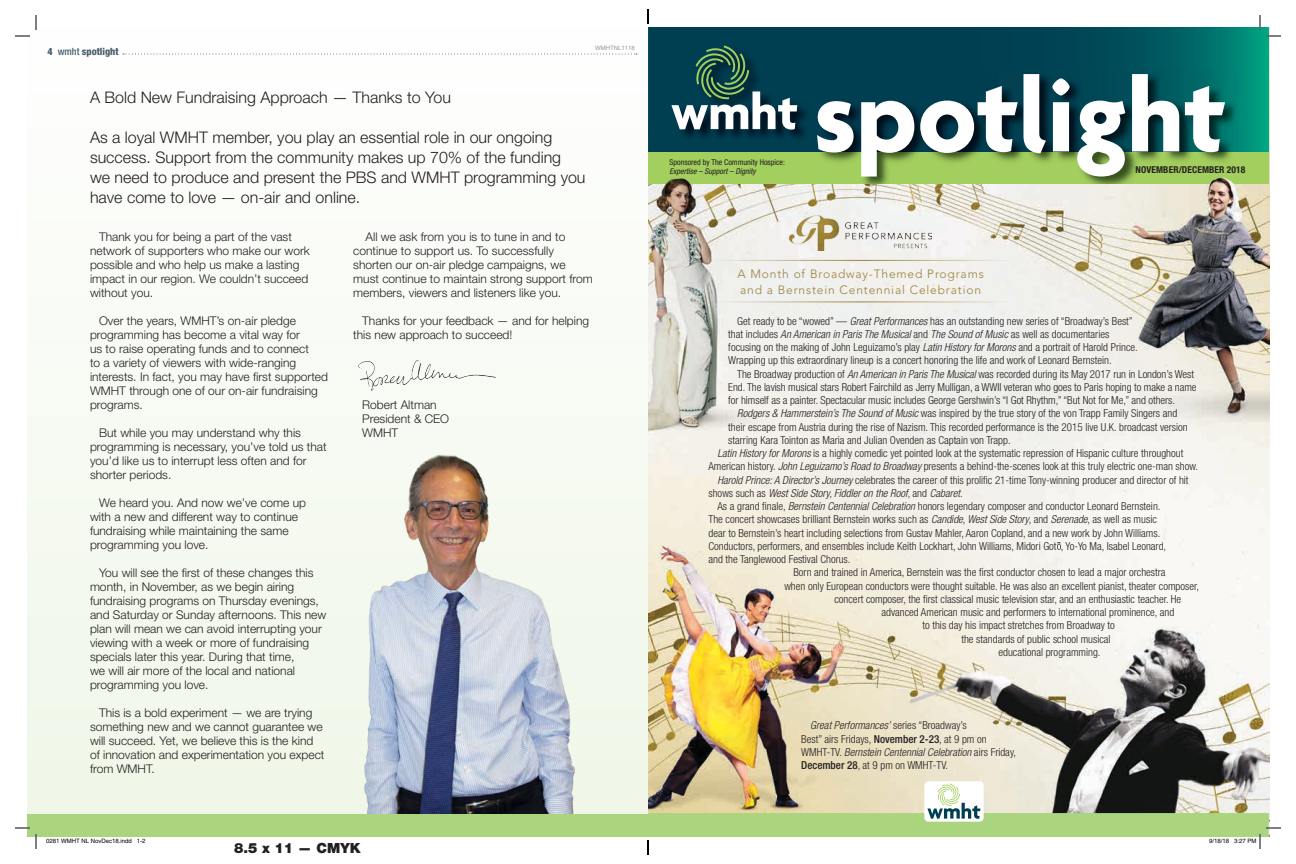
<style>
.page{position:relative;width:1296px;height:864px;background:#fff}
.page>*{position:absolute;margin:0;border:0;box-sizing:border-box;transform-origin:0 0}
.t1{font:300 16px/20px "Helvetica Neue";color:#231f20}
.t2{font:900 14px "Helvetica Neue";color:#231f20}
.t3{font:300 12px/14px "Helvetica Neue";color:#231f20}
.t4{font:300 12px/16px "Avenir";letter-spacing:.07em;color:#99813a}
.t5{font:300 condensed 11px/13.3px "Helvetica Neue";color:#231f20}
.t6{font:italic 300 condensed 11px "Helvetica Neue";color:#231f20}
.t7{font:800 condensed 10px "Helvetica Neue";color:#425867}
.t8{font:700 condensed 9.5px "Helvetica Neue";letter-spacing:.01em;color:#231f20}
.t9{font:condensed 8px "Helvetica Neue";color:#231f20}
.t10{font:italic condensed 8px "Helvetica Neue";color:#231f20}
.t11{font:6px "Helvetica";color:#000}
.t12{font:6px "Helvetica";color:#949698}
.s1{font-weight:500}
.s2{font-style:italic}
.s3{font-style:normal}
</style>
<div class="page">
<img style="left:648px;top:215px;width:621px;height:568px">
<svg style="left:1057px;top:542px;width:4px;height:8px"></svg>
<hr style="left:712px;top:260px;width:297px;height:1px;background:#99813a">
<hr style="left:712px;top:302px;width:297px;height:1px;background:#99813a">
<img style="left:789px;top:215px;width:143px;height:36px">
<svg style="left:648px;top:27px;width:621px;height:125px;background:#00515b"></svg>
<div style="left:648px;top:152px;width:621px;height:32px;background:#a3cf5e"></div>
<img style="left:815px;top:70px;width:426px;height:87px">
<svg style="left:817px;top:101px;width:37px;height:52px"></svg>
<svg style="left:861px;top:101px;width:53px;height:56px"></svg>
<svg style="left:920px;top:86px;width:98px;height:67px"></svg>
<svg style="left:1024px;top:74px;width:22px;height:79px"></svg>
<svg style="left:1052px;top:78px;width:18px;height:73px"></svg>
<svg style="left:1077px;top:101px;width:48px;height:56px"></svg>
<svg style="left:1132px;top:74px;width:47px;height:77px"></svg>
<svg style="left:1185px;top:86px;width:40px;height:66px"></svg>
<img style="left:669px;top:42px;width:144px;height:102px">
<svg style="left:671px;top:45px;width:126px;height:85px"></svg>
<div style="left:924px;top:781px;width:60px;height:41px;background:#fff;border-radius:4px"></div>
<img style="left:648px;top:157px;width:621px;height:58px">
<div style="left:27px;top:27px;width:621px;height:786px;background:#f9fbf6"></div>
<img style="left:312px;top:454px;width:289px;height:329px">
<img style="left:358px;top:360px;width:138px;height:31px">
<svg style="left:15px;top:15px;width:22px;height:22px"></svg>
<svg style="left:1259px;top:15px;width:22px;height:22px"></svg>
<svg style="left:647px;top:9px;width:2px;height:15px"></svg>
<svg style="left:15px;top:783px;width:1266px;height:72px"></svg>
<p class="t7" style="left:48px;top:45px;width:73px">4 <span class="s1">wmht</span> spotlight</p>
<p class="t12" style="left:595px;top:44px;width:41px">WMHTNL1118</p>
<h1 class="t1" style="left:90px;top:87px;width:363px">A Bold New Fundraising Approach — Thanks to You</h1>
<h1 class="t1" style="left:90px;top:127px;width:497px">As a loyal WMHT member, you play an essential role in our ongoing success. Support from the community makes up 70% of the funding<br>we need to produce and present the PBS and WMHT programming you have come to love — on-air and online.</h1>
<p class="t3" style="left:90px;top:230px;width:221px;text-indent:9px">Thank you for being a part of the vast network of supporters who make our work possible and who help us make a lasting impact in our region. We couldn’t succeed without you.</p>
<p class="t3" style="left:90px;top:314px;width:240px;text-indent:9px">Over the years, WMHT’s on-air pledge programming has become a vital way for<br>us to raise operating funds and to connect<br>to a variety of viewers with wide-ranging interests. In fact, you may have first supported WMHT through one of our on-air fundraising programs.</p>
<p class="t3" style="left:90px;top:426px;width:238px;text-indent:9px">But while you may understand why this programming is necessary, you’ve told us that you’d like us to interrupt less often and for shorter periods.</p>
<p class="t3" style="left:90px;top:496px;width:218px;text-indent:9px">We heard you. And now we’ve come up with a new and different way to continue fundraising while maintaining the same programming you love.</p>
<p class="t3" style="left:90px;top:566px;width:238px;text-indent:9px">You will see the first of these changes this month, in November, as we begin airing fundraising programs on Thursday evenings, and Saturday or Sunday afternoons. This new plan will mean we can avoid interrupting your viewing with a week or more of fundraising specials later this year. During that time,<br>we will air more of the local and national programming you love.</p>
<p class="t3" style="left:90px;top:706px;width:236px;text-indent:9px">This is a bold experiment — we are trying something new and we cannot guarantee we will succeed. Yet, we believe this is the kind of innovation and experimentation you expect from WMHT.</p>
<p class="t3" style="left:353px;top:230px;width:241px;text-indent:12px">All we ask from you is to tune in and to continue to support us. To successfully shorten our on-air pledge campaigns, we must continue to maintain strong support from members, viewers and listeners like you.</p>
<p class="t3" style="left:353px;top:314px;width:237px;text-indent:9px">Thanks for your feedback — and for helping this new approach to succeed!</p>
<p class="t3" style="left:362px;top:398px;width:88px">Robert Altman<br>President &amp; CEO<br>WMHT</p>
<p class="t9" style="left:670px;top:157px;width:117px">Sponsored by The Community Hospice:</p>
<p class="t10" style="left:670px;top:166px;width:88px">Expertise – Support – Dignity</p>
<p class="t8" style="left:1136px;top:164px;width:111px">NOVEMBER/DECEMBER 2018</p>
<p class="t4" style="left:737px;top:266px;width:248px">A Month of Broadway-Themed Programs and a Bernstein Centennial Celebration</p>
<p class="t5" style="left:728px;top:314px;width:411px;text-indent:9px">Get ready to be “wowed” — <span class="s2">Great Performances</span> has an outstanding new series of “Broadway’s Best” that includes <span class="s2">An American in Paris The Musical</span> and <span class="s2">The Sound of Music</span> as well as documentaries focusing on the making of John Leguizamo’s play <span class="s2">Latin History for Morons</span> and a portrait of Harold Prince.<br>Wrapping up this extraordinary lineup is a concert honoring the life and work of Leonard Bernstein.</p>
<p class="t5" style="left:737px;top:367px;width:458px">The Broadway production of <span class="s2">An American in Paris The Musical</span> was recorded during its May 2017 run in London’s West</p>
<p class="t5" style="left:728px;top:380px;width:470px">End. The lavish musical stars Robert Fairchild as Jerry Mulligan, a WWII veteran who goes to Paris hoping to make a name</p>
<p class="t5" style="left:728px;top:393px;width:448px">for himself as a painter. Spectacular music includes George Gershwin’s “I Got Rhythm,” “But Not for Me,” and others.</p>
<p class="t5" style="left:737px;top:407px;width:442px"><span class="s2">Rodgers &amp; Hammerstein’s The Sound of Music</span> was inspired by the true story of the von Trapp Family Singers and</p>
<p class="t5" style="left:728px;top:420px;width:461px">their escape from Austria during the rise of Nazism. This recorded performance is the 2015 live U.K. broadcast version</p>
<p class="t5" style="left:728px;top:433px;width:284px">starring Kara Tointon as Maria and Julian Ovenden as Captain von Trapp.</p>
<p class="t5" style="left:717px;top:447px;width:467px"><span class="s2">Latin History for Morons</span> is a highly comedic yet pointed look at the systematic repression of Hispanic culture throughout</p>
<p class="t5" style="left:708px;top:460px;width:491px">American history. <span class="s2">John Leguizamo’s Road to Broadway</span> presents a behind-the-scenes look at this truly electric one-man show.</p>
<p class="t5" style="left:717px;top:473px;width:473px"><span class="s2">Harold Prince: A Director’s Journey</span> celebrates the career of this prolific 21-time Tony-winning producer and director of hit</p>
<p class="t6" style="left:708px;top:487px;width:256px"><span class="s3">shows such as</span> West Side Story, Fiddler on the Roof<span class="s3">, and</span> Cabaret<span class="s3">.</span></p>
<p class="t5" style="left:717px;top:500px;width:445px">As a grand finale, <span class="s2">Bernstein Centennial Celebration</span> honors legendary composer and conductor Leonard Bernstein.</p>
<p class="t5" style="left:708px;top:513px;width:450px">The concert showcases brilliant Bernstein works such as <span class="s2">Candide, West Side Story</span>, and <span class="s2">Serenade</span>, as well as music</p>
<p class="t5" style="left:708px;top:526px;width:453px">dear to Bernstein’s heart including selections from Gustav Mahler, Aaron Copland, and a new work by John Williams.</p>
<p class="t5" style="left:708px;top:539px;width:459px">Conductors, performers, and ensembles include Keith Lockhart, John Williams, Midori Got , Yo-Yo Ma, Isabel Leonard,</p>
<p class="t5" style="left:708px;top:552px;width:144px">and the Tanglewood Festival Chorus.</p>
<p class="t5" style="left:793px;top:566px;width:374px">Born and trained in America, Bernstein was the first conductor chosen to lead a major orchestra</p>
<p class="t5" style="left:784px;top:579px;width:416px">when only European conductors were thought suitable. He was also an excellent pianist, theater composer,</p>
<p class="t5" style="left:834px;top:592px;width:348px">concert composer, the first classical music television star, and an enthusiastic teacher. He</p>
<p class="t5" style="left:881px;top:605px;width:294px">advanced American music and performers to international prominence, and</p>
<p class="t5" style="left:922px;top:619px;width:194px">to this day his impact stretches from Broadway to</p>
<p class="t5" style="left:961px;top:632px;width:151px">the standards of public school musical</p>
<p class="t5" style="left:998px;top:645px;width:104px">educational programming.</p>
<p class="t5" style="left:801px;top:719px;width:216px;text-indent:9px"><span class="s2">Great Performances’</span> series “Broadway’s<br>Best” airs Fridays, <span class="s1">November 2-23</span>, at 9 pm on WMHT-TV. <span class="s2">Bernstein Centennial Celebration</span> airs Friday, <span class="s1">December 28</span>, at 9 pm on WMHT-TV.</p>
<p class="t11" style="left:46px;top:837px;width:101px">0281 WMHT NL NovDec18.indd 1-2</p>
<p class="t11" style="left:1209px;top:837px;width:49px">9/18/18 3:27 PM</p>
<p class="t2" style="left:234px;top:840px;width:128px">8.5 x 11 — CMYK</p>
</div>
